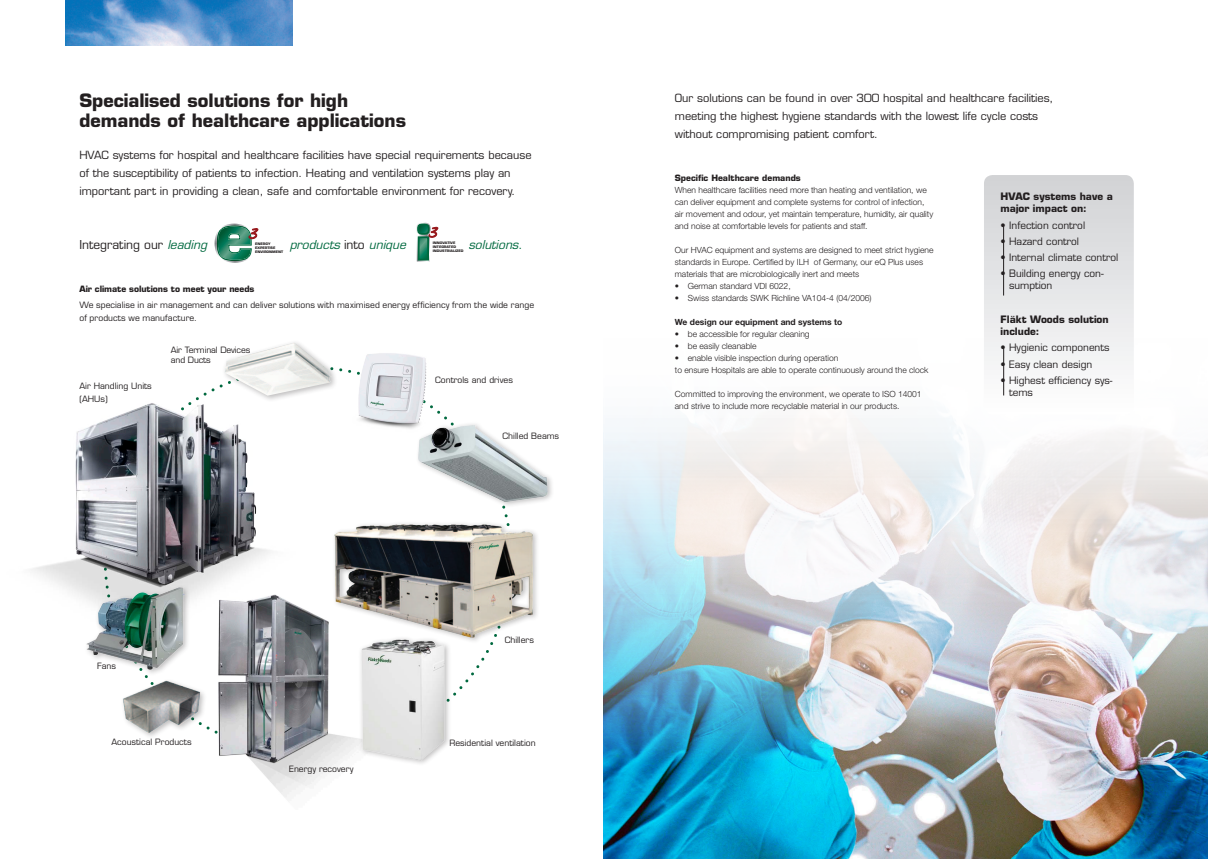
<style>
.page{position:relative;width:1208px;height:859px;background:#fff}
.page>*{position:absolute;margin:0;border:0;box-sizing:border-box;transform-origin:0 0}
.t1{font:700 18px/20px "Eurostile LT Std";color:#231f20}
.t2{font:italic 12px "Eurostile LT Std";color:#00693f}
.t3{font:12px "Eurostile LT Std";color:#231f20}
.t4{font:11px/18px "Eurostile LT Std";color:#231f20}
.t5{font:10px/12px "Eurostile LT Std";color:#231f20}
.t6{font:700 10px/12px "Eurostile LT Std";color:#231f20}
.t7{font:300 8.5px/12px "Helvetica Neue LT Std";color:#231f20}
.Mellis_baksida{font:8.5px/13px "Eurostile LT Std";color:#231f20}
.t8{font:700 8.5px "Eurostile LT Std";color:#231f20}
.t9{font:700 8.5px "Helvetica Neue LT Std";color:#231f20}
.t10{font:700 3.3px/4px "Eurostile";color:#231f20;scale:1.05 1}
.s1{font-style:italic;color:#00693f}
.s2{font-style:normal;color:#231f20}
.s3{font-style:normal}
</style>
<div class="page">
<img style="left:604px;top:339px;width:604px;height:520px">
<img style="left:65px;top:0;width:227px;height:45px">
<svg style="left:984px;top:175px;width:149px;height:240px"></svg>
<hr style="left:1003px;top:227px;width:1px;height:69px;background:#231f20">
<hr style="left:1003px;top:348px;width:1px;height:47px;background:#231f20">
<div style="left:221px;top:340px;width:117px;height:63px;background:#231f20;opacity:.3"></div>
<img style="left:223px;top:343px;width:109px;height:45px">
<img style="left:31px;top:388px;width:307px;height:210px">
<img style="left:418px;top:418px;width:132px;height:86px">
<img style="left:349px;top:353px;width:83px;height:80px">
<img style="left:123px;top:677px;width:81px;height:60px">
<div style="left:84px;top:584px;width:108px;height:93px;background:#231f20;opacity:.3"></div>
<img style="left:84px;top:583px;width:105px;height:89px">
<img style="left:206px;top:567px;width:151px;height:231px">
<div style="left:332px;top:521px;width:208px;height:124px;background:#fff"></div>
<img style="left:332px;top:520px;width:205px;height:119px">
<div style="left:358px;top:636px;width:94px;height:130px;background:#fcfcfc"></div>
<img style="left:357px;top:635px;width:92px;height:128px">
<svg style="left:214px;top:224px;width:44px;height:39px"></svg>
<svg style="left:416px;top:223px;width:22px;height:38px"></svg>
<p class="t1" style="left:79px;top:90px;width:328px">Specialised solutions for high demands of healthcare applications</p>
<p class="t4" style="left:79px;top:146px;width:454px">HVAC systems for hospital and healthcare facilities have special requirements because of the susceptibility of patients to infection. Heating and ventilation systems play an</p>
<p class="t4" style="left:79px;top:182px;width:437px">important part in providing a clean, safe and comfortable environment for recovery.</p>
<p class="t3" style="left:79px;top:238px;width:132px">Integrating our <span class="s1">leading</span></p>
<p class="t2" style="left:290px;top:238px;width:121px">products <span class="s2">i n t o</span> unique</p>
<p class="t2" style="left:468px;top:238px;width:56px">solutions<span class="s3">.</span></p>
<p class="t8" style="left:79px;top:284px;width:176px">Air climate solutions to meet your needs</p>
<p class="Mellis_baksida" style="left:79px;top:298px;width:456px">We specialise in air management and can deliver solutions with maximised energy efficiency from the wide range of products we manufacture.</p>
<p class="t10" style="left:255px;top:242px;width:28px">ENERGY<br>EXPERTISE<br>ENVIRONMENT</p>
<p class="t10" style="left:433px;top:241px;width:31px">INNOVATIVE<br>INTEGRATED<br>INDUSTRIALIZED</p>
<p class="Mellis_baksida" style="left:79px;top:380px;width:74px">Air Handling Units (AHUs)</p>
<p class="Mellis_baksida" style="left:171px;top:343px;width:81px">Air Terminal Devices</p>
<p class="Mellis_baksida" style="left:171px;top:354px;width:41px">and Ducts</p>
<p class="Mellis_baksida" style="left:97px;top:659px;width:21px">Fans</p>
<p class="Mellis_baksida" style="left:435px;top:373px;width:79px">Controls and drives</p>
<p class="Mellis_baksida" style="left:502px;top:430px;width:58px">Chilled Beams</p>
<p class="Mellis_baksida" style="left:505px;top:633px;width:31px">Chillers</p>
<p class="Mellis_baksida" style="left:111px;top:735px;width:82px">Acoustical Products</p>
<p class="Mellis_baksida" style="left:449px;top:736px;width:88px">Residential ventilation</p>
<p class="Mellis_baksida" style="left:289px;top:762px;width:66px">Energy recovery</p>
<p class="t4" style="left:675px;top:89px;width:380px">Our solutions can be found in over 300 hospital and healthcare facilities, meeting the highest hygiene standards with the lowest life cycle costs without compromising patient comfort.</p>
<p class="t8" style="left:675px;top:172px;width:127px">Specific Healthcare demands</p>
<p class="t7" style="left:675px;top:184px;width:260px">When healthcare facilities need more than heating and ventilation, we can deliver equipment and complete systems for control of infection, air movement and odour, yet maintain temperature, humidity, air quality and noise at comfortable levels for patients and staff.</p>
<p class="t7" style="left:675px;top:244px;width:260px">Our HVAC equipment and systems are designed to meet strict hygiene standards in Europe. Certified by ILH of Germany, our eQ Plus uses materials that are microbiologically inert and meets</p>
<p class="t7" style="left:675px;top:280px;width:117px">• German standard VDI 6022,</p>
<p class="t7" style="left:675px;top:292px;width:198px">• Swiss standards SWK Richline VA104-4 (04/2006)</p>
<p class="t9" style="left:675px;top:316px;width:169px">We design our equipment and systems to</p>
<p class="t7" style="left:675px;top:328px;width:136px">• be accessible for regular cleaning</p>
<p class="t7" style="left:675px;top:340px;width:83px">• be easily cleanable</p>
<p class="t7" style="left:675px;top:352px;width:165px">• enable visible inspection during operation</p>
<p class="t7" style="left:675px;top:364px;width:255px">to ensure Hospitals are able to operate continuously around the clock</p>
<p class="t7" style="left:675px;top:388px;width:248px">Committed to improving the environment, we operate to ISO 14001 and strive to include more recyclable material in our products.</p>
<p class="t6" style="left:1000px;top:191px;width:114px">HVAC systems have a major impact on:</p>
<p class="t5" style="left:1000px;top:219px;width:86px">• Infection control</p>
<p class="t5" style="left:1000px;top:235px;width:80px">• Hazard control</p>
<p class="t5" style="left:1000px;top:251px;width:119px">• Internal climate control</p>
<p class="t5" style="left:1009px;top:268px;width:96px;text-indent:-9px">• Building energy con&shy;sumption</p>
<p class="t6" style="left:1000px;top:314px;width:110px">Fläkt Woods solution include:</p>
<p class="t5" style="left:1000px;top:342px;width:110px">• Hygienic components</p>
<p class="t5" style="left:1000px;top:358px;width:93px">• Easy clean design</p>
<p class="t5" style="left:1009px;top:374px;width:105px;text-indent:-9px">• Highest efficiency sys&shy;tems</p>
</div>
